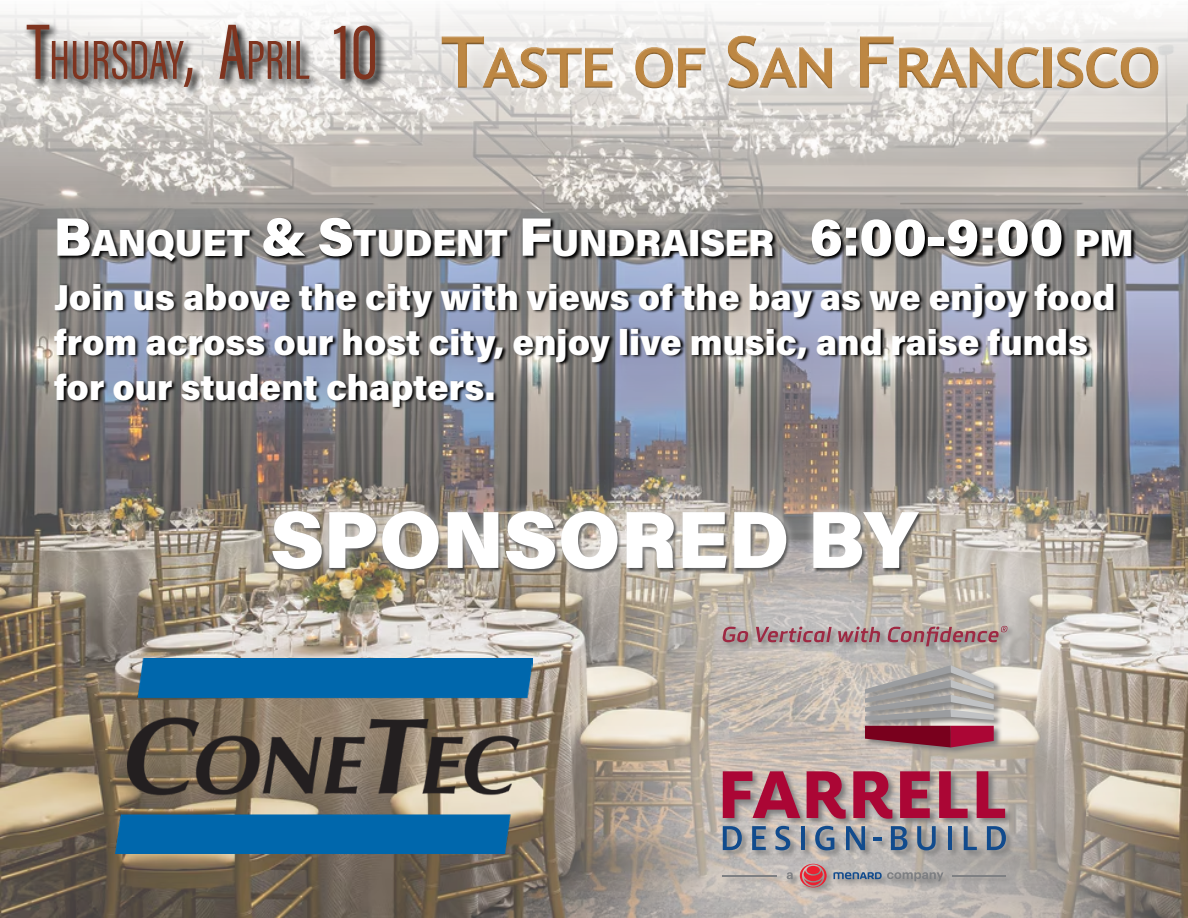
<style>
.page{position:relative;width:1188px;height:918px;background:#fff}
.page>*{position:absolute;margin:0;border:0;box-sizing:border-box;transform-origin:0 0}
.t1{font:900 81px "Acumin Pro";color:#fff}
.t2{font:700 72px "Trebuchet MS";letter-spacing:-.025em;color:#bd8743}
.t3{font:900 37.8px "Acumin Pro";letter-spacing:-.015em;color:#fff}
.t4{font:900 36px/45px "Acumin Pro";color:#fff}
.s1{font-family:"Acumin Pro Extra Cond";font-weight:400;font-size:81px;color:#7f341f}
.s2{font-family:"Acumin Pro Extra Cond";font-weight:400;font-size:56.7px;color:#7f341f}
.s3{font-size:54px}
</style>
<div class="page">
<img style="left:0;top:8px;width:1188px;height:910px">
<svg style="left:57px;top:217px;width:1078px;height:48px;background:#5d5c5b"></svg>
<svg style="left:528px;top:432px;width:660px;height:486px;background:#aca39a"></svg>
<svg style="left:865px;top:665px;width:129px;height:82px;background:#a6878c"></svg>
<svg style="left:723px;top:826px;width:19px;height:24px"></svg>
<svg style="left:752px;top:826px;width:14px;height:24px"></svg>
<svg style="left:775px;top:826px;width:15px;height:24px"></svg>
<hr style="left:801px;top:826px;width:4px;height:24px;background:#114b8d">
<svg style="left:815px;top:826px;width:19px;height:24px"></svg>
<svg style="left:846px;top:826px;width:19px;height:24px"></svg>
<svg style="left:874px;top:838px;width:8px;height:3px"></svg>
<svg style="left:891px;top:826px;width:16px;height:24px"></svg>
<svg style="left:917px;top:826px;width:19px;height:24px"></svg>
<hr style="left:948px;top:826px;width:4px;height:24px;background:#114b8d">
<svg style="left:964px;top:826px;width:13px;height:24px"></svg>
<svg style="left:987px;top:826px;width:19px;height:24px"></svg>
<svg style="left:723px;top:771px;width:77px;height:47px;background:#ad4f66"></svg>
<svg style="left:807px;top:771px;width:39px;height:48px;background:#aa3b58"></svg>
<svg style="left:853px;top:771px;width:39px;height:48px;background:#aa3957"></svg>
<svg style="left:900px;top:771px;width:30px;height:47px"></svg>
<svg style="left:939px;top:771px;width:29px;height:47px"></svg>
<svg style="left:977px;top:771px;width:28px;height:47px"></svg>
<svg style="left:722px;top:627px;width:27px;height:15px"></svg>
<svg style="left:756px;top:627px;width:76px;height:15px"></svg>
<svg style="left:838px;top:627px;width:42px;height:15px"></svg>
<svg style="left:887px;top:626px;width:121px;height:20px;background:#a98688"></svg>
<hr style="left:723px;top:875px;width:54px;height:1px;background:#7e8083">
<hr style="left:952px;top:875px;width:53px;height:1px;background:#7e8083">
<svg style="left:787px;top:872px;width:6px;height:7px"></svg>
<svg style="left:833px;top:872px;width:110px;height:9px"></svg>
<svg style="left:800px;top:864px;width:27px;height:23px"></svg>
<svg style="left:54px;top:282px;width:1064px;height:129px;background:#6f6f74"></svg>
<div style="left:263px;top:501px;width:665px;height:78px;background:#fff;opacity:.75"></div>
<svg style="left:24px;top:23px;width:363px;height:75px"></svg>
<div style="left:432px;top:26px;width:737px;height:72px;background:#fff;opacity:.75"></div>
<div style="left:439px;top:34px;width:722px;height:54px;background:#fff;opacity:.5"></div>
<div style="left:439px;top:36px;width:722px;height:54px;background:#000;opacity:.9"></div>
<img style="left:115px;top:659px;width:418px;height:194px">
<h2 class="t2" style="left:27px;top:17px;width:1135px"><span class="s1">T</span><span class="s2">HURSDAY</span><span class="s1">, A</span><span class="s2">PRIL</span> <span class="s1">10</span> Taste of San Francisco</h2>
<p class="t3" style="left:54px;top:216px;width:1082px"><span class="s3">B</span>ANQUET <span class="s3">&amp; S</span>TUDENT <span class="s3">F</span>UNDRAISER <span class="s3">6:00-9:00</span> PM</p>
<p class="t4" style="left:54px;top:273px;width:1063px">Join us above the city with views of the bay as we enjoy food from across our host city, enjoy live music, and raise funds for our student chapters.</p>
<h1 class="t1" style="left:270px;top:482px;width:111px">SPON</h1>
<h1 class="t1" style="left:504px;top:482px;width:112px">SORED</h1>
<h1 class="t1" style="left:808px;top:482px;width:112px">BY</h1>
</div>
